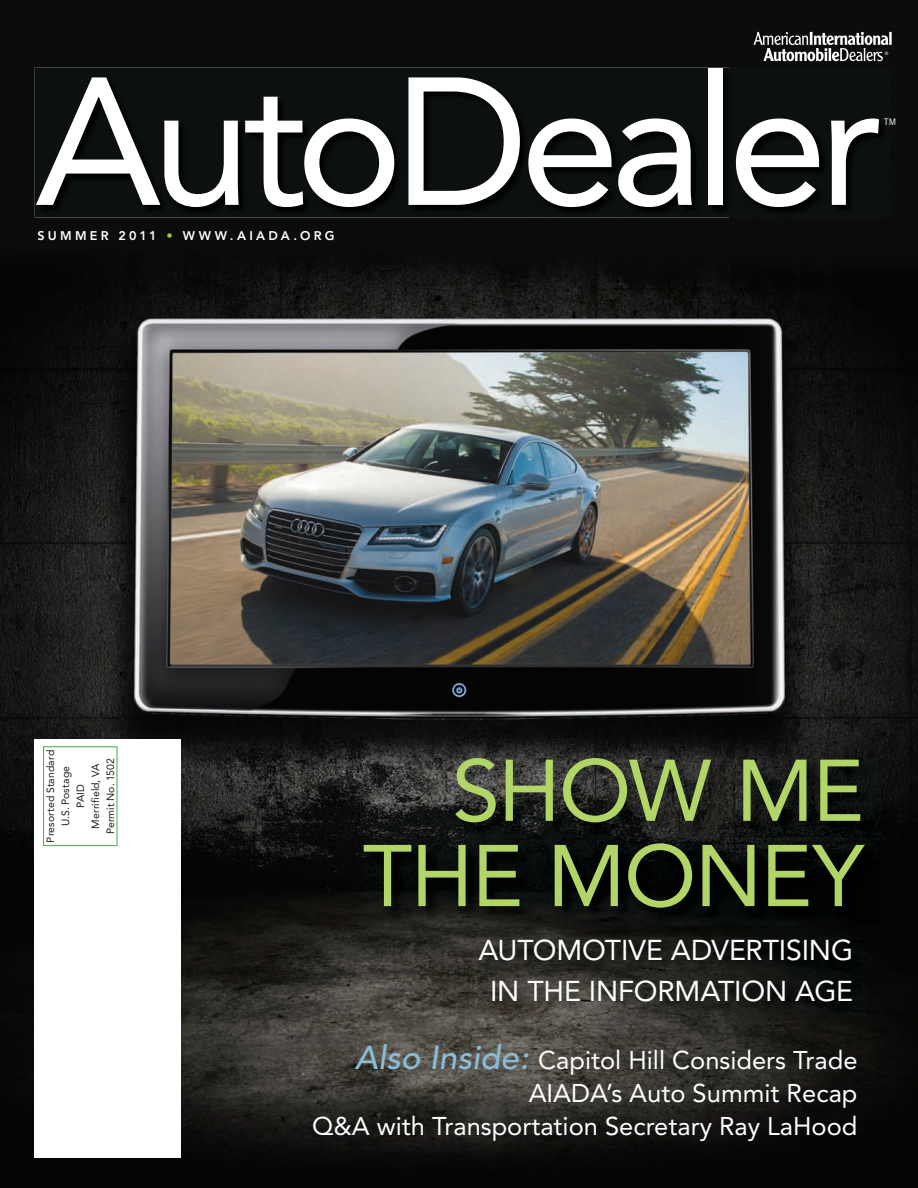
<style>
.page{position:relative;width:918px;height:1188px;background:#fff}
.page>*{position:absolute;margin:0;border:0;box-sizing:border-box;transform-origin:0 0}
.t1{font:180px "Avenir";letter-spacing:-.05em;color:#fff}
.t2{font:86.4px/85.2px "Avenir";letter-spacing:-.015em;color:#b2d567;text-align:right}
.t3{font:28.5px/40.5px "Avenir";letter-spacing:-.005em;color:#fff;text-align:center}
.t4{font:25.5px/33px "Avenir";color:#fff;text-align:right}
.t5{font:800 12.45px "Avenir";letter-spacing:.26em;color:#fff}
.t6{font:10.5px/15px "Avenir";letter-spacing:.01em;color:#231f20;text-align:center}
.t7{font:9px "Trade Gothic";color:#fff}
.t8{font:4.5px "Trade Gothic";color:#fff}
.s1{color:#a0cc42}
.s2{font-weight:500;font-style:italic;font-size:33px;color:#8abcd7}
</style>
<div class="page">
<img style="left:0;top:0;width:918px;height:1188px">
<div style="left:34px;top:739px;width:146px;height:419px;background:#fff"></div>
<div style="left:43px;top:746px;width:74px;height:100px;border:1px solid #40ae49"></div>
<img style="left:35px;top:67px;width:854px;height:150px">
<svg style="left:754px;top:32px;width:138px;height:29px"></svg>
<img style="left:364px;top:758px;width:516px;height:166px">
<img style="left:477px;top:937px;width:388px;height:78px">
<p class="t8" style="left:885px;top:51px;width:5px">®</p>
<h1 class="t1" style="left:35px;top:38px;width:849px">AutoDealer</h1>
<p class="t7" style="left:884px;top:116px;width:14px">TM</p>
<p class="t5" style="left:38px;top:229px;width:298px">SUMMER 2011 <span class="s1">•</span> WWW.AIADA.ORG</p>
<p class="t6" style="left:43px;top:843px;width:94px;rotate:-90deg">Presorted Standard<br>U.S. Postage<br>PAID<br>Merrifield, VA<br>Permit No. 1502</p>
<h2 class="t2" style="left:363px;top:749px;width:503px">SHOW ME<br>THE MONEY</h2>
<p class="t3" style="left:478px;top:930px;width:376px">AUTOMOTIVE ADVERTISING<br>IN THE INFORMATION AGE</p>
<p class="t4" style="left:312px;top:1044px;width:547px"><span class="s2">Also Inside:</span> Capitol Hill Considers Trade<br>AIADA’s Auto Summit Recap<br>Q&amp;A with Transportation Secretary Ray LaHood</p>
</div>
